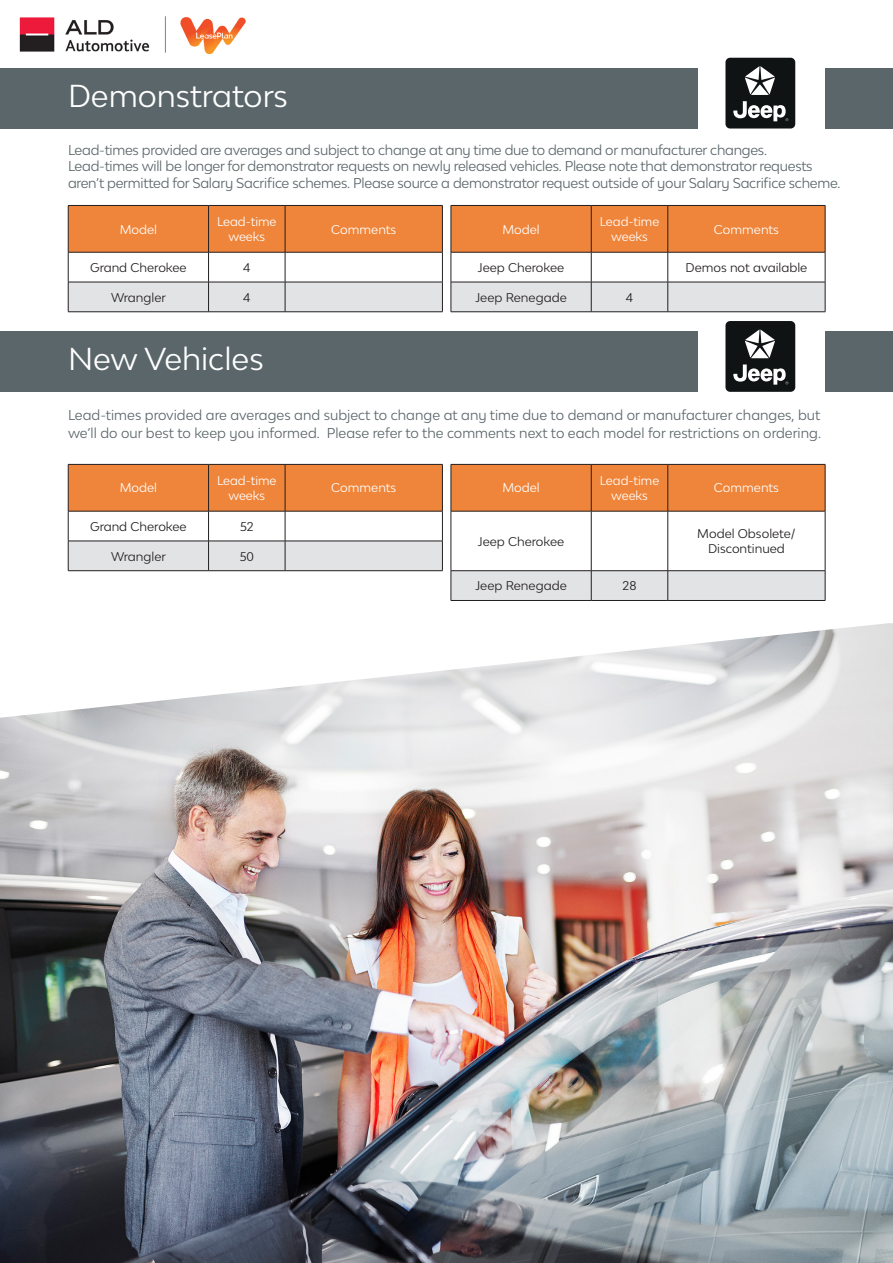
<style>
.page{position:relative;width:893px;height:1263px;background:#fff}
.page>*{position:absolute;margin:0;border:0;box-sizing:border-box;transform-origin:0 0}
.t1{font:30px "Lease Plan";color:#fff}
.t2{font:13.5px/16.2px "Lease Plan";letter-spacing:-.02em;color:#5b666a}
.t3{font:13.5px/18px "Lease Plan";color:#5b666a}
.t4{font:12px/14.4px "Lease Plan";color:#231f20;text-align:center}
.t5{font:12px "Lease Plan";color:#fff}
</style>
<div class="page">
<div style="left:0;top:68px;width:893px;height:61px;background:#5b666a"></div>
<div style="left:698px;top:57px;width:127px;height:81px;background:#fff"></div>
<div style="left:69px;top:206px;width:373px;height:46px;background:#ef853a"></div>
<div style="left:69px;top:283px;width:373px;height:28px;background:#e2e3e5"></div>
<hr style="left:68px;top:205px;width:141px;height:1px;background:#231f20">
<hr style="left:68px;top:206px;width:1px;height:46px;background:#231f20">
<hr style="left:209px;top:205px;width:76px;height:1px;background:#231f20">
<hr style="left:208px;top:206px;width:1px;height:46px;background:#231f20">
<hr style="left:285px;top:205px;width:158px;height:1px;background:#231f20">
<hr style="left:285px;top:206px;width:1px;height:46px;background:#231f20">
<hr style="left:442px;top:206px;width:1px;height:46px;background:#231f20">
<hr style="left:68px;top:252px;width:141px;height:1px;background:#231f20">
<hr style="left:68px;top:252px;width:1px;height:30px;background:#231f20">
<hr style="left:209px;top:252px;width:76px;height:1px;background:#231f20">
<hr style="left:208px;top:252px;width:1px;height:30px;background:#231f20">
<hr style="left:285px;top:252px;width:158px;height:1px;background:#231f20">
<hr style="left:285px;top:252px;width:1px;height:30px;background:#231f20">
<hr style="left:442px;top:252px;width:1px;height:30px;background:#231f20">
<hr style="left:68px;top:282px;width:141px;height:1px;background:#231f20">
<hr style="left:68px;top:282px;width:1px;height:30px;background:#231f20">
<hr style="left:209px;top:282px;width:76px;height:1px;background:#231f20">
<hr style="left:208px;top:282px;width:1px;height:30px;background:#231f20">
<hr style="left:285px;top:282px;width:158px;height:1px;background:#231f20">
<hr style="left:285px;top:282px;width:1px;height:30px;background:#231f20">
<hr style="left:68px;top:311px;width:141px;height:1px;background:#231f20">
<hr style="left:209px;top:311px;width:76px;height:1px;background:#231f20">
<hr style="left:285px;top:311px;width:158px;height:1px;background:#231f20">
<hr style="left:442px;top:282px;width:1px;height:30px;background:#231f20">
<div style="left:452px;top:206px;width:373px;height:46px;background:#ef853a"></div>
<div style="left:452px;top:283px;width:373px;height:28px;background:#e2e3e5"></div>
<hr style="left:451px;top:205px;width:140px;height:1px;background:#231f20">
<hr style="left:451px;top:206px;width:1px;height:46px;background:#231f20">
<hr style="left:591px;top:205px;width:77px;height:1px;background:#231f20">
<hr style="left:591px;top:206px;width:1px;height:46px;background:#231f20">
<hr style="left:668px;top:205px;width:157px;height:1px;background:#231f20">
<hr style="left:667px;top:206px;width:1px;height:46px;background:#231f20">
<hr style="left:825px;top:206px;width:1px;height:46px;background:#231f20">
<hr style="left:451px;top:252px;width:140px;height:1px;background:#231f20">
<hr style="left:591px;top:252px;width:77px;height:1px;background:#231f20">
<hr style="left:668px;top:252px;width:157px;height:1px;background:#231f20">
<hr style="left:451px;top:252px;width:1px;height:30px;background:#231f20">
<hr style="left:591px;top:252px;width:1px;height:30px;background:#231f20">
<hr style="left:667px;top:252px;width:1px;height:30px;background:#231f20">
<hr style="left:825px;top:252px;width:1px;height:30px;background:#231f20">
<hr style="left:451px;top:282px;width:140px;height:1px;background:#231f20">
<hr style="left:451px;top:282px;width:1px;height:30px;background:#231f20">
<hr style="left:451px;top:311px;width:140px;height:1px;background:#231f20">
<hr style="left:591px;top:282px;width:77px;height:1px;background:#231f20">
<hr style="left:591px;top:282px;width:1px;height:30px;background:#231f20">
<hr style="left:591px;top:311px;width:77px;height:1px;background:#231f20">
<hr style="left:668px;top:282px;width:157px;height:1px;background:#231f20">
<hr style="left:667px;top:282px;width:1px;height:30px;background:#231f20">
<hr style="left:825px;top:282px;width:1px;height:30px;background:#231f20">
<hr style="left:668px;top:311px;width:157px;height:1px;background:#231f20">
<div style="left:0;top:331px;width:893px;height:61px;background:#5b666a"></div>
<div style="left:698px;top:319px;width:127px;height:82px;background:#fff"></div>
<div style="left:69px;top:465px;width:373px;height:46px;background:#ef853a"></div>
<hr style="left:68px;top:464px;width:141px;height:1px;background:#231f20">
<hr style="left:68px;top:465px;width:1px;height:46px;background:#231f20">
<hr style="left:209px;top:464px;width:76px;height:1px;background:#231f20">
<hr style="left:208px;top:465px;width:1px;height:46px;background:#231f20">
<hr style="left:285px;top:464px;width:158px;height:1px;background:#231f20">
<hr style="left:285px;top:465px;width:1px;height:46px;background:#231f20">
<hr style="left:442px;top:465px;width:1px;height:46px;background:#231f20">
<hr style="left:68px;top:511px;width:141px;height:1px;background:#231f20">
<hr style="left:68px;top:511px;width:1px;height:30px;background:#231f20">
<hr style="left:209px;top:511px;width:76px;height:1px;background:#231f20">
<hr style="left:208px;top:511px;width:1px;height:30px;background:#231f20">
<hr style="left:285px;top:511px;width:158px;height:1px;background:#231f20">
<hr style="left:285px;top:511px;width:1px;height:30px;background:#231f20">
<hr style="left:442px;top:511px;width:1px;height:30px;background:#231f20">
<svg style="left:68px;top:541px;width:375px;height:30px;background:#d8d9db"></svg>
<div style="left:452px;top:465px;width:373px;height:46px;background:#ef853a"></div>
<hr style="left:451px;top:464px;width:140px;height:1px;background:#231f20">
<hr style="left:451px;top:465px;width:1px;height:46px;background:#231f20">
<hr style="left:591px;top:464px;width:77px;height:1px;background:#231f20">
<hr style="left:591px;top:465px;width:1px;height:46px;background:#231f20">
<hr style="left:668px;top:464px;width:157px;height:1px;background:#231f20">
<hr style="left:667px;top:465px;width:1px;height:46px;background:#231f20">
<hr style="left:825px;top:465px;width:1px;height:46px;background:#231f20">
<hr style="left:451px;top:511px;width:140px;height:1px;background:#231f20">
<hr style="left:591px;top:511px;width:77px;height:1px;background:#231f20">
<hr style="left:668px;top:511px;width:157px;height:1px;background:#231f20">
<hr style="left:451px;top:511px;width:1px;height:59px;background:#231f20">
<hr style="left:591px;top:511px;width:1px;height:59px;background:#231f20">
<hr style="left:667px;top:511px;width:1px;height:59px;background:#231f20">
<hr style="left:825px;top:511px;width:1px;height:59px;background:#231f20">
<hr style="left:451px;top:570px;width:140px;height:1px;background:#231f20">
<hr style="left:451px;top:600px;width:140px;height:1px;background:#231f20">
<hr style="left:591px;top:570px;width:77px;height:1px;background:#231f20">
<hr style="left:591px;top:600px;width:77px;height:1px;background:#231f20">
<hr style="left:668px;top:570px;width:157px;height:1px;background:#231f20">
<div style="left:451px;top:571px;width:375px;height:29px;background:#e2e3e5"></div>
<hr style="left:668px;top:600px;width:157px;height:1px;background:#231f20">
<div style="left:725px;top:58px;width:70px;height:71px;background:#0f1313;border-radius:5px"></div>
<svg style="left:745px;top:66px;width:30px;height:29px"></svg>
<svg style="left:733px;top:101px;width:55px;height:20px"></svg>
<div style="left:725px;top:321px;width:70px;height:71px;background:#0f1313;border-radius:5px"></div>
<svg style="left:745px;top:329px;width:30px;height:29px"></svg>
<svg style="left:733px;top:364px;width:55px;height:21px"></svg>
<img style="left:0;top:623px;width:893px;height:640px">
<img style="left:19px;top:16px;width:227px;height:38px">
<p class="t1" style="left:68px;top:76px;width:221px">Demonstrators</p>
<p class="t2" style="left:68px;top:142px;width:774px">Lead-times provided are averages and subject to change at any time due to demand or manufacturer changes.<br>Lead-times will be longer for demonstrator requests on newly released vehicles. Please note that demonstrator requests aren’t permitted for Salary Sacrifice schemes. Please source a demonstrator request outside of your Salary Sacrifice scheme.</p>
<p class="t5" style="left:120px;top:221px;width:39px">Model</p>
<p class="t5" style="left:217px;top:214px;width:61px">Lead-time</p>
<p class="t5" style="left:228px;top:228px;width:38px">weeks</p>
<p class="t5" style="left:331px;top:221px;width:67px">Comments</p>
<p class="t5" style="left:502px;top:221px;width:39px">Model</p>
<p class="t5" style="left:600px;top:214px;width:61px">Lead-time</p>
<p class="t5" style="left:611px;top:228px;width:38px">weeks</p>
<p class="t5" style="left:714px;top:221px;width:67px">Comments</p>
<p class="t4" style="left:90px;top:260px;width:98px">Grand Cherokee</p>
<p class="t4" style="left:243px;top:260px;width:9px">4</p>
<p class="t4" style="left:111px;top:290px;width:56px">Wrangler</p>
<p class="t4" style="left:243px;top:290px;width:9px">4</p>
<p class="t4" style="left:478px;top:260px;width:88px">Jeep Cherokee</p>
<p class="t4" style="left:685px;top:260px;width:123px">Demos not available</p>
<p class="t4" style="left:475px;top:290px;width:93px">Jeep Renegade</p>
<p class="t4" style="left:626px;top:290px;width:9px">4</p>
<p class="t1" style="left:68px;top:339px;width:197px">New Vehicles</p>
<p class="t3" style="left:68px;top:405px;width:754px">Lead-times provided are averages and subject to change at any time due to demand or manufacturer changes, but we’ll do our best to keep you informed. Please refer to the comments next to each model for restrictions on ordering.</p>
<p class="t5" style="left:120px;top:480px;width:39px">Model</p>
<p class="t5" style="left:217px;top:473px;width:61px">Lead-time</p>
<p class="t5" style="left:228px;top:487px;width:38px">weeks</p>
<p class="t4" style="left:90px;top:519px;width:98px">Grand Cherokee</p>
<p class="t4" style="left:240px;top:519px;width:15px">52</p>
<p class="t4" style="left:111px;top:549px;width:56px">Wrangler</p>
<p class="t4" style="left:240px;top:549px;width:16px">50</p>
<p class="t5" style="left:331px;top:480px;width:67px">Comments</p>
<p class="t5" style="left:502px;top:480px;width:39px">Model</p>
<p class="t5" style="left:600px;top:473px;width:61px">Lead-time</p>
<p class="t5" style="left:611px;top:487px;width:38px">weeks</p>
<p class="t5" style="left:714px;top:480px;width:67px">Comments</p>
<p class="t4" style="left:478px;top:534px;width:88px">Jeep Cherokee</p>
<p class="t4" style="left:697px;top:526px;width:100px">Model Obsolete/<br>Discontinued</p>
<p class="t4" style="left:475px;top:578px;width:93px">Jeep Renegade</p>
<p class="t4" style="left:623px;top:578px;width:15px">28</p>
</div>
